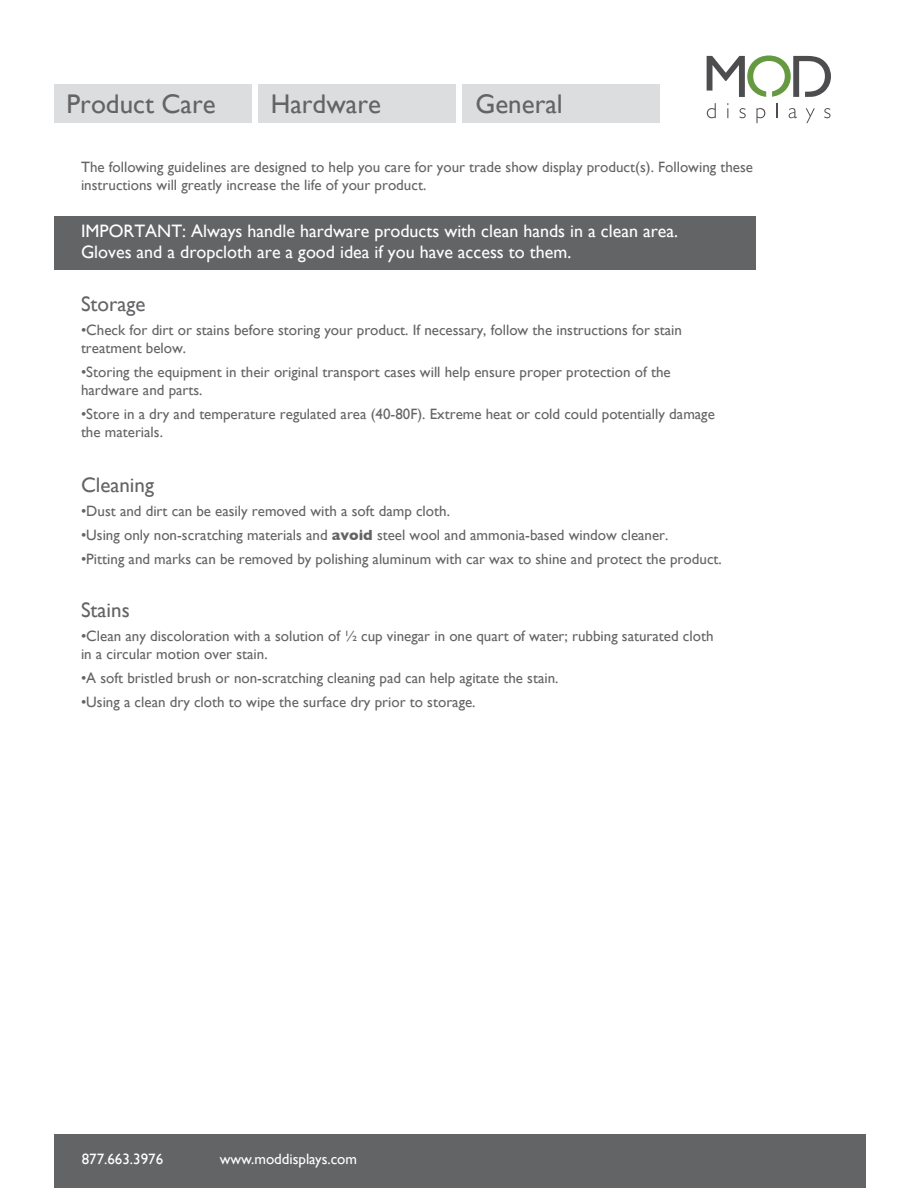
<style>
.page{position:relative;width:918px;height:1188px;background:#fff}
.page>*{position:absolute;margin:0;border:0;box-sizing:border-box;transform-origin:0 0}
.t1{font:27px "Gill Sans";color:#636466}
.t2{font:21px "Gill Sans";color:#636466}
.t3{font:18px/21.6px "Gill Sans";color:#fff}
.t4{font:15px/18px "Gill Sans";color:#636466}
.t5{font:15px "Gill Sans";color:#fff}
.s1{font-weight:700}
</style>
<div class="page">
<div style="left:54px;top:1134px;width:811px;height:54px;background:#636466"></div>
<svg style="left:707px;top:103px;width:9px;height:15px"></svg>
<svg style="left:727px;top:103px;width:1px;height:15px"></svg>
<svg style="left:740px;top:108px;width:6px;height:10px"></svg>
<svg style="left:756px;top:108px;width:9px;height:15px"></svg>
<svg style="left:777px;top:103px;width:1px;height:15px"></svg>
<svg style="left:789px;top:108px;width:8px;height:10px"></svg>
<svg style="left:806px;top:108px;width:9px;height:15px"></svg>
<svg style="left:824px;top:108px;width:6px;height:10px"></svg>
<svg style="left:707px;top:56px;width:124px;height:41px"></svg>
<div style="left:54px;top:84px;width:198px;height:38px;background:#dcddde"></div>
<div style="left:258px;top:85px;width:198px;height:38px;background:#dcddde"></div>
<div style="left:463px;top:84px;width:197px;height:38px;background:#dcddde"></div>
<div style="left:54px;top:216px;width:702px;height:54px;background:#636466"></div>
<h1 class="t1" style="left:67px;top:88px;width:151px">Product Care</h1>
<h1 class="t1" style="left:271px;top:88px;width:112px">Hardware</h1>
<h1 class="t1" style="left:475px;top:88px;width:89px">General</h1>
<p class="t4" style="left:81px;top:158px;width:674px">The following guidelines are designed to help you care for your trade show display product(s). Following these instructions will greatly increase the life of your product.</p>
<p class="t3" style="left:81px;top:220px;width:599px">IMPORTANT: Always handle hardware products with clean hands in a clean area.<br>Gloves and a dropcloth are a good idea if you have access to them.</p>
<h2 class="t2" style="left:81px;top:292px;width:66px">Storage</h2>
<p class="t4" style="left:81px;top:321px;width:603px">•Check for dirt or stains before storing your product. If necessary, follow the instructions for stain treatment below.</p>
<p class="t4" style="left:81px;top:363px;width:591px">•Storing the equipment in their original transport cases will help ensure proper protection of the hardware and parts.</p>
<p class="t4" style="left:81px;top:405px;width:635px">•Store in a dry and temperature regulated area (40-80F). Extreme heat or cold could potentially damage the materials.</p>
<h2 class="t2" style="left:81px;top:473px;width:75px">Cleaning</h2>
<p class="t4" style="left:81px;top:502px;width:370px">•Dust and dirt can be easily removed with a soft damp cloth.</p>
<p class="t4" style="left:81px;top:526px;width:589px">•Using only non-scratching materials and <span class="s1">avoid</span> steel wool and ammonia-based window cleaner.</p>
<p class="t4" style="left:81px;top:550px;width:642px">•Pitting and marks can be removed by polishing aluminum with car wax to shine and protect the product.</p>
<h2 class="t2" style="left:81px;top:598px;width:50px">Stains</h2>
<p class="t4" style="left:81px;top:627px;width:634px">•Clean any discoloration with a solution of ½ cup vinegar in one quart of water; rubbing saturated cloth in a circular motion over stain.</p>
<p class="t4" style="left:81px;top:669px;width:479px">•A soft bristled brush or non-scratching cleaning pad can help agitate the stain.</p>
<p class="t4" style="left:81px;top:693px;width:396px">•Using a clean dry cloth to wipe the surface dry prior to storage.</p>
<p class="t5" style="left:82px;top:1150px;width:83px">877.663.3976</p>
<p class="t5" style="left:220px;top:1150px;width:139px">www.moddisplays.com</p>
</div>
